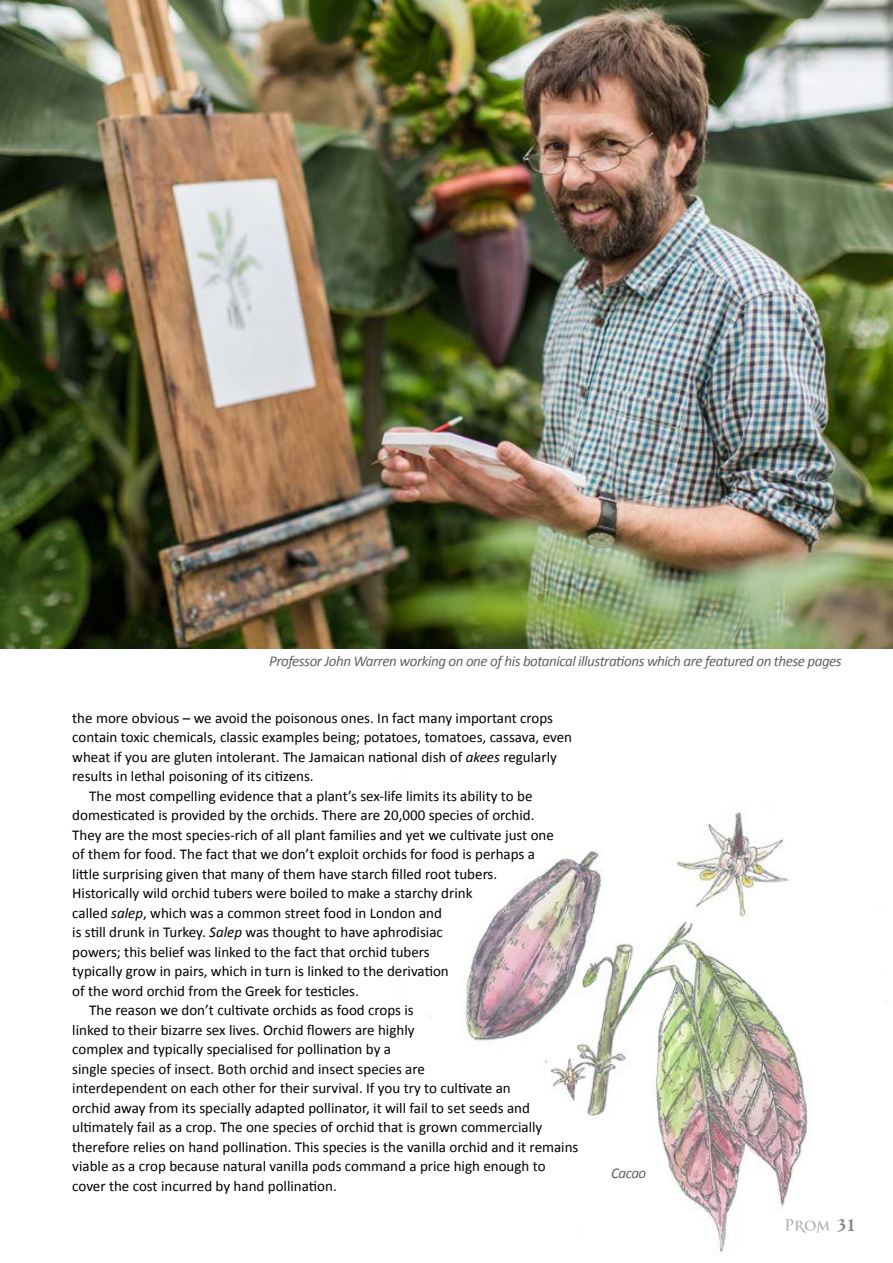
<style>
.page{position:relative;width:893px;height:1263px;background:#fff}
.page>*{position:absolute;margin:0;border:0;box-sizing:border-box;transform-origin:0 0}
.t1{font:700 18px "Italian Garamond BT";color:#000}
.t2{font:15px "Calibri";color:#000}
.t3{font:italic 15px "Calibri";letter-spacing:-.03em;color:#636466}
.s1{font-style:italic}
</style>
<div class="page">
<img style="left:0;top:0;width:893px;height:648px">
<img style="left:464px;top:812px;width:355px;height:440px">
<svg style="left:785px;top:1219px;width:45px;height:13px"></svg>
<p class="t3" style="left:269px;top:651px;width:574px">Professor John Warren working on one of his botanical illustrations which are featured on these pages</p>
<p class="t2" style="left:72px;top:708px;width:482px">the more obvious – we avoid the poisonous ones. In fact many important crops</p>
<p class="t2" style="left:72px;top:728px;width:501px">contain toxic chemicals, classic examples being; potatoes, tomatoes, cassava, even</p>
<p class="t2" style="left:72px;top:747px;width:486px">wheat if you are gluten intolerant. The Jamaican national dish of <span class="s1">akees</span> regularly</p>
<p class="t2" style="left:72px;top:767px;width:243px">results in lethal poisoning of its citizens.</p>
<p class="t2" style="left:89px;top:786px;width:445px">The most compelling evidence that a plant’s sex-life limits its ability to be</p>
<p class="t2" style="left:72px;top:806px;width:464px">domesticated is provided by the orchids. There are 20,000 species of orchid.</p>
<p class="t2" style="left:72px;top:825px;width:483px">They are the most species-rich of all plant families and yet we cultivate just one</p>
<p class="t2" style="left:72px;top:845px;width:464px">of them for food. The fact that we don’t exploit orchids for food is perhaps a</p>
<p class="t2" style="left:72px;top:864px;width:426px">little surprising given that many of them have starch filled root tubers.</p>
<p class="t2" style="left:72px;top:884px;width:402px">Historically wild orchid tubers were boiled to make a starchy drink</p>
<p class="t2" style="left:72px;top:903px;width:371px">called <span class="s1">salep</span>, which was a common street food in London and</p>
<p class="t2" style="left:72px;top:923px;width:372px">is still drunk in Turkey. <span class="s1">Salep</span> was thought to have aphrodisiac</p>
<p class="t2" style="left:72px;top:942px;width:359px">powers; this belief was linked to the fact that orchid tubers</p>
<p class="t2" style="left:72px;top:962px;width:378px">typically grow in pairs, which in turn is linked to the derivation</p>
<p class="t2" style="left:72px;top:981px;width:288px">of the word orchid from the Greek for testicles.</p>
<p class="t2" style="left:89px;top:1001px;width:326px">The reason we don’t cultivate orchids as food crops is</p>
<p class="t2" style="left:72px;top:1020px;width:344px">linked to their bizarre sex lives. Orchid flowers are highly</p>
<p class="t2" style="left:72px;top:1040px;width:320px">complex and typically specialised for pollination by a</p>
<p class="t2" style="left:72px;top:1059px;width:354px">single species of insect. Both orchid and insect species are</p>
<p class="t2" style="left:72px;top:1079px;width:440px">interdependent on each other for their survival. If you try to cultivate an</p>
<p class="t2" style="left:72px;top:1098px;width:459px">orchid away from its specially adapted pollinator, it will fail to set seeds and</p>
<p class="t2" style="left:72px;top:1118px;width:472px">ultimately fail as a crop. The one species of orchid that is grown commercially</p>
<p class="t2" style="left:72px;top:1137px;width:508px">therefore relies on hand pollination. This species is the vanilla orchid and it remains</p>
<p class="t2" style="left:72px;top:1157px;width:475px">viable as a crop because natural vanilla pods command a price high enough to</p>
<p class="t2" style="left:72px;top:1176px;width:266px">cover the cost incurred by hand pollination.</p>
<p class="t3" style="left:611px;top:1163px;width:37px">Cacao</p>
<p class="t1" style="left:837px;top:1214px;width:20px">31</p>
</div>
